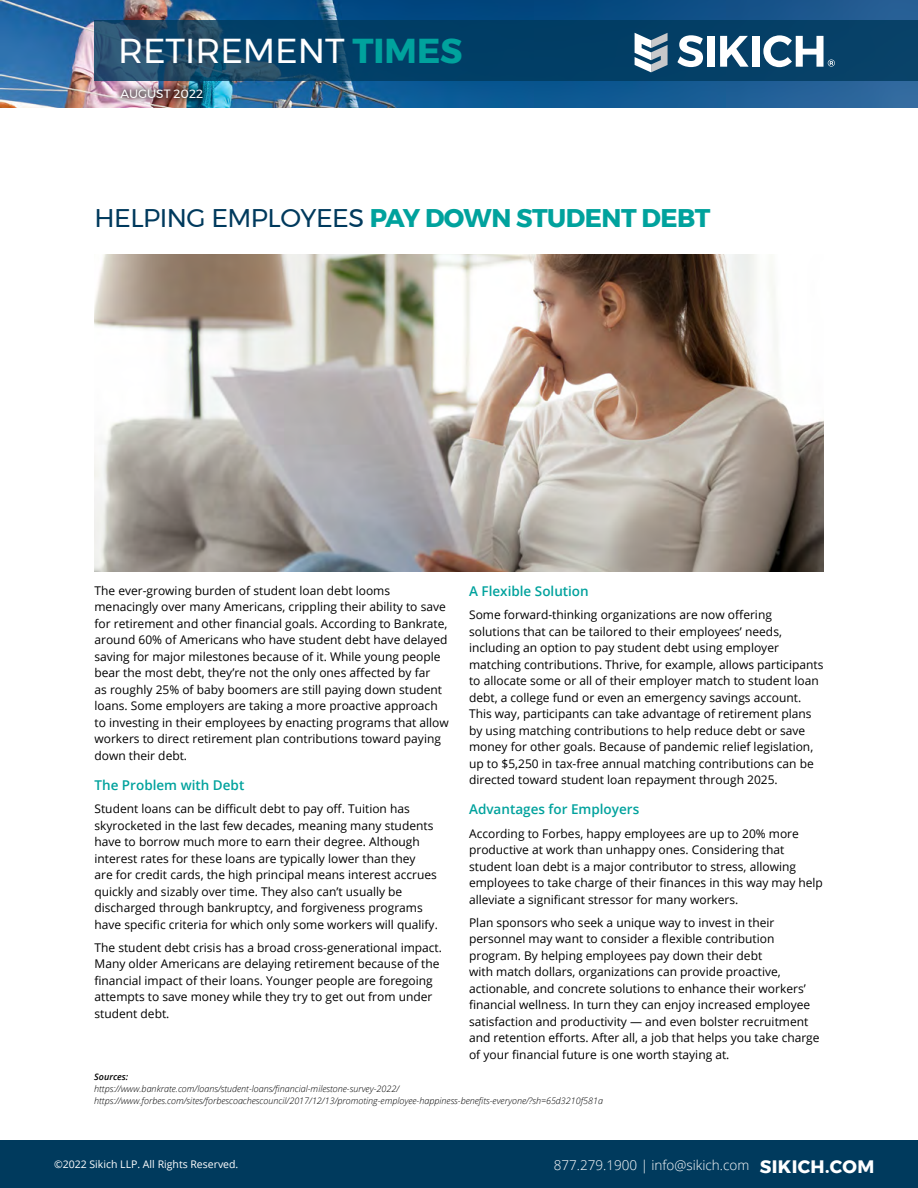
<style>
.page{position:relative;width:918px;height:1188px;background:#fff}
.page>*{position:absolute;margin:0;border:0;box-sizing:border-box;transform-origin:0 0}
.t1{font:34.5px "Montserrat";color:#fff}
.t2{font:700 25.5px "Montserrat";letter-spacing:-.02em;color:#00a29d}
.t3{font:600 13.5px "Open Sans";color:#00a29d}
.t4{font:300 13.5px "Open Sans";color:#fff}
.t5{font:12px/16.5px "Open Sans";color:#000}
.t6{font:12px "Montserrat";color:#fff}
.t7{font:10.5px "Open Sans";color:#fff}
.t8{font:italic 300 9px/12px "Open Sans";color:#000}
.t9{font:italic 600 9px "Open Sans";color:#000}
.s1{font-weight:700;color:#00a29d}
.s2{font-weight:400;color:#003a5d}
.s3{font-family:"Montserrat";font-weight:700;font-size:18px}
</style>
<div class="page">
<div style="left:0;top:1141px;width:918px;height:47px;background:#003a5d"></div>
<img style="left:0;top:0;width:918px;height:108px">
<svg style="left:94px;top:20px;width:824px;height:61px;background:#094267"></svg>
<svg style="left:677px;top:35px;width:26px;height:32px"></svg>
<div style="left:708px;top:36px;width:7px;height:31px;background:#fff"></div>
<svg style="left:720px;top:36px;width:29px;height:31px"></svg>
<div style="left:752px;top:36px;width:7px;height:31px;background:#fff"></div>
<svg style="left:763px;top:35px;width:72px;height:32px"></svg>
<svg style="left:635px;top:33px;width:33px;height:39px"></svg>
<img style="left:94px;top:254px;width:730px;height:317px">
<div style="left:114px;top:82px;width:95px;height:23px;background:#000;opacity:.75"></div>
<h1 class="t1" style="left:118px;top:25px;width:346px">RETIREMENT <span class="s1">TIMES</span></h1>
<p class="t6" style="left:121px;top:85px;width:84px">AUGUST 2022</p>
<h2 class="t2" style="left:94px;top:198px;width:617px"><span class="s2">HELPING EMPLOYEES</span> PAY DOWN STUDENT DEBT</h2>
<p class="t5" style="left:94px;top:582px;width:356px">The ever-growing burden of student loan debt looms menacingly over many Americans, crippling their ability to save for retirement and other financial goals. According to Bankrate, around 60% of Americans who have student debt have delayed saving for major milestones because of it. While young people bear the most debt, they’re not the only ones affected by far<br>as roughly 25% of baby boomers are still paying down student loans. Some employers are taking a more proactive approach to investing in their employees by enacting programs that allow workers to direct retirement plan contributions toward paying down their debt.</p>
<p class="t3" style="left:94px;top:776px;width:151px">The Problem with Debt</p>
<p class="t5" style="left:94px;top:800px;width:345px">Student loans can be difficult debt to pay off. Tuition has skyrocketed in the last few decades, meaning many students have to borrow much more to earn their degree. Although interest rates for these loans are typically lower than they<br>are for credit cards, the high principal means interest accrues quickly and sizably over time. They also can’t usually be discharged through bankruptcy, and forgiveness programs have specific criteria for which only some workers will qualify.</p>
<p class="t5" style="left:94px;top:939px;width:349px">The student debt crisis has a broad cross-generational impact.<br>Many older Americans are delaying retirement because of the financial impact of their loans. Younger people are foregoing attempts to save money while they try to get out from under student debt.</p>
<p class="t3" style="left:469px;top:582px;width:121px">A Flexible Solution</p>
<p class="t5" style="left:469px;top:606px;width:356px">Some forward-thinking organizations are now offering solutions that can be tailored to their employees’ needs, including an option to pay student debt using employer matching contributions. Thrive, for example, allows participants to allocate some or all of their employer match to student loan debt, a college fund or even an emergency savings account.<br>This way, participants can take advantage of retirement plans by using matching contributions to help reduce debt or save money for other goals. Because of pandemic relief legislation, up to $5,250 in tax-free annual matching contributions can be directed toward student loan repayment through 2025.</p>
<p class="t3" style="left:469px;top:800px;width:172px">Advantages for Employers</p>
<p class="t5" style="left:469px;top:825px;width:355px">According to Forbes, happy employees are up to 20% more productive at work than unhappy ones. Considering that student loan debt is a major contributor to stress, allowing employees to take charge of their finances in this way may help alleviate a significant stressor for many workers.</p>
<p class="t5" style="left:469px;top:914px;width:352px">Plan sponsors who seek a unique way to invest in their personnel may want to consider a flexible contribution program. By helping employees pay down their debt<br>with match dollars, organizations can provide proactive, actionable, and concrete solutions to enhance their workers’ financial wellness. In turn they can enjoy increased employee satisfaction and productivity — and even bolster recruitment and retention efforts. After all, a job that helps you take charge of your financial future is one worth staying at.</p>
<p class="t9" style="left:94px;top:1071px;width:36px">Sources:</p>
<p class="t8" style="left:94px;top:1083px;width:510px">https://www.bankrate.com/loans/student-loans/financial-milestone-survey-2022/ https://www.forbes.com/sites/forbescoachescouncil/2017/12/13/promoting-employee-happiness-benefits-everyone/?sh=65d3210f581a</p>
<p class="t7" style="left:54px;top:1157px;width:186px">©2022 Sikich LLP. All Rights Reserved.</p>
<p class="t4" style="left:554px;top:1155px;width:322px">877.279.1900 | info@sikich.com <span class="s3">SIKICH.COM</span></p>
</div>
